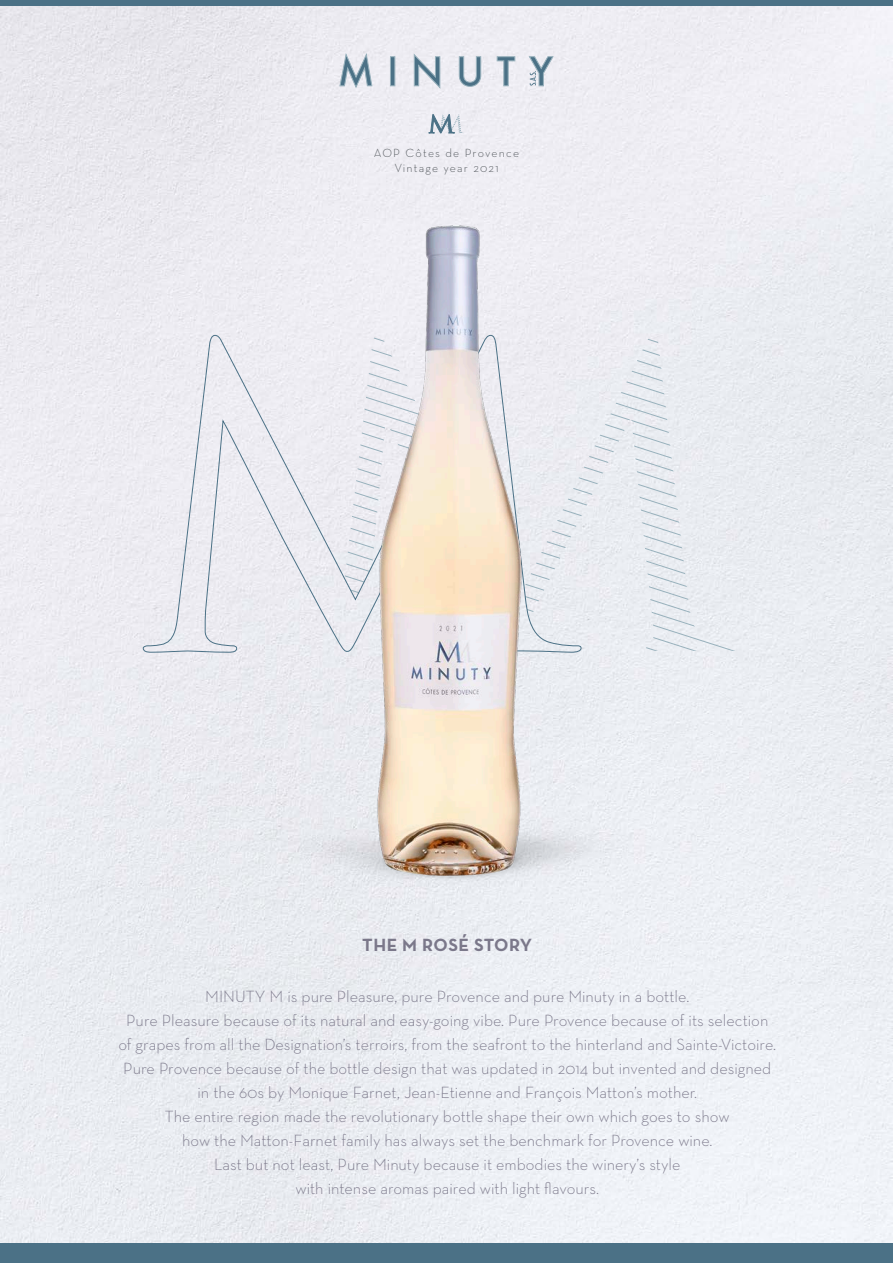
<style>
.page{position:relative;width:893px;height:1263px;background:#fff}
.page>*{position:absolute;margin:0;border:0;box-sizing:border-box;transform-origin:0 0}
.t1{font:700 18px "Neutra Text";letter-spacing:.025em;color:#7b788a}
.t2{font:300 16.5px "Neutra Text";color:#7b788a}
.t3{font:300 12px "Neutra Text";letter-spacing:.1em;color:#4f5459}
</style>
<div class="page">
<img style="left:0;top:6px;width:893px;height:1237px">
<div style="left:0;top:1243px;width:893px;height:20px;background:#4b7186"></div>
<div style="left:0;top:0;width:893px;height:6px;background:#4b7186"></div>
<div style="left:692px;top:539px;width:39px;height:112px;background:#e9ecf1"></div>
<div style="left:143px;top:335px;width:108px;height:318px;background:#edecf2"></div>
<img style="left:251px;top:225px;width:441px;height:664px">
<svg style="left:340px;top:54px;width:213px;height:34px"></svg>
<svg style="left:429px;top:110px;width:35px;height:26px"></svg>
<p class="t3" style="left:374px;top:146px;width:147px">AOP Côtes de Provence</p>
<p class="t3" style="left:394px;top:161px;width:106px">Vintage year 2021</p>
<p class="t1" style="left:362px;top:934px;width:171px">THE M ROSÉ STORY</p>
<p class="t2" style="left:205px;top:987px;width:486px">MINUTY M is pure Pleasure, pure Provence and pure Minuty in a bottle.</p>
<p class="t2" style="left:126px;top:1011px;width:644px">Pure Pleasure because of its natural and easy-going vibe. Pure Provence because of its selection</p>
<p class="t2" style="left:118px;top:1035px;width:659px">of grapes from all the Designation’s terroirs, from the seafront to the hinterland and Sainte-Victoire.</p>
<p class="t2" style="left:123px;top:1059px;width:649px">Pure Provence because of the bottle design that was updated in 2014 but invented and designed</p>
<p class="t2" style="left:198px;top:1083px;width:501px">in the 60s by Monique Farnet, Jean-Etienne and François Matton’s mother.</p>
<p class="t2" style="left:165px;top:1107px;width:566px">The entire region made the revolutionary bottle shape their own which goes to show</p>
<p class="t2" style="left:182px;top:1131px;width:532px">how the Matton-Farnet family has always set the benchmark for Provence wine.</p>
<p class="t2" style="left:214px;top:1155px;width:468px">Last but not least, Pure Minuty because it embodies the winery’s style</p>
<p class="t2" style="left:295px;top:1179px;width:305px">with intense aromas paired with light flavours.</p>
</div>
